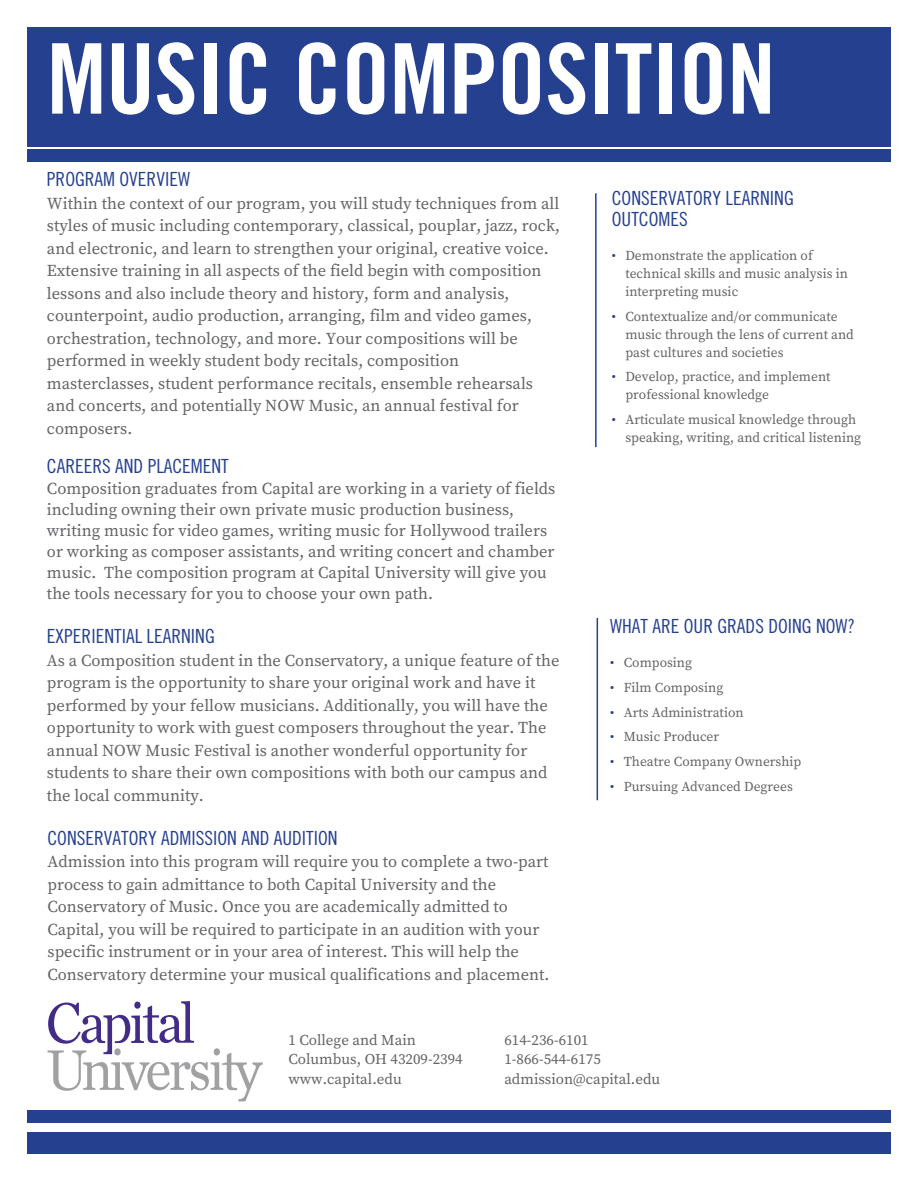
<style>
.page{position:relative;width:918px;height:1188px;background:#fff}
.page>*{position:absolute;margin:0;border:0;box-sizing:border-box;transform-origin:0 0}
.t1{font:97.5px "Trade Gothic LT Std Bd Cn 20";letter-spacing:-.005em;color:#fff}
.t2{font:19.5px/21px "Trade Gothic LT Std Cn 18";color:#25408f}
.t3{font:16.65px/22.5px "Source Serif Variable";color:#636466}
.t4{font:15px "Source Serif Variable";color:#636466}
.t5{font:13.65px/18px "Source Serif Variable";color:#636466}
.s1{color:#25408f}
</style>
<div class="page">
<div style="left:27px;top:27px;width:864px;height:119px;background:#25408f"></div>
<hr style="left:595px;top:193px;width:2px;height:254px;background:#25408f">
<div style="left:27px;top:149px;width:864px;height:13px;background:#25408f"></div>
<div style="left:27px;top:1132px;width:864px;height:21px;background:#25408f"></div>
<div style="left:27px;top:1110px;width:863px;height:13px;background:#25408f"></div>
<svg style="left:48px;top:1001px;width:215px;height:100px"></svg>
<hr style="left:597px;top:618px;width:1px;height:182px;background:#25408f">
<h1 class="t1" style="left:47px;top:20px;width:730px">MUSIC COMPOSITION</h1>
<p class="t2" style="left:47px;top:169px;width:144px">PROGRAM OVERVIEW</p>
<p class="t3" style="left:47px;top:192px;width:515px">Within the context of our program, you will study techniques from all styles of music including contemporary, classical, pouplar, jazz, rock, and electronic, and learn to strengthen your original, creative voice.<br>Extensive training in all aspects of the field begin with composition lessons and also include theory and history, form and analysis, counterpoint, audio production, arranging, film and video games, orchestration, technology, and more. Your compositions will be performed in weekly student body recitals, composition masterclasses, student performance recitals, ensemble rehearsals and concerts, and potentially NOW Music, an annual festival for composers.</p>
<p class="t2" style="left:612px;top:187px;width:183px">CONSERVATORY LEARNING<br>OUTCOMES</p>
<p class="t5" style="left:625px;top:246px;width:224px;text-indent:-14px"><span class="s1">•</span> Demonstrate the application of technical skills and music analysis in interpreting music</p>
<p class="t5" style="left:625px;top:307px;width:230px;text-indent:-14px"><span class="s1">•</span> Contextualize and/or communicate music through the lens of current and past cultures and societies</p>
<p class="t5" style="left:625px;top:368px;width:207px;text-indent:-14px"><span class="s1">•</span> Develop, practice, and implement professional knowledge</p>
<p class="t5" style="left:625px;top:411px;width:237px;text-indent:-14px"><span class="s1">•</span> Articulate musical knowledge through speaking, writing, and critical listening</p>
<p class="t2" style="left:47px;top:455px;width:183px">CAREERS AND PLACEMENT</p>
<p class="t3" style="left:47px;top:478px;width:510px;line-height:21px">Composition graduates from Capital are working in a variety of fields including owning their own private music production business, writing music for video games, writing music for Hollywood trailers or working as composer assistants, and writing concert and chamber music. The composition program at Capital University will give you the tools necessary for you to choose your own path.</p>
<p class="t2" style="left:47px;top:626px;width:169px">EXPERIENTIAL LEARNING</p>
<p class="t3" style="left:47px;top:649px;width:514px">As a Composition student in the Conservatory, a unique feature of the program is the opportunity to share your original work and have it performed by your fellow musicians. Additionally, you will have the opportunity to work with guest composers throughout the year. The annual NOW Music Festival is another wonderful opportunity for students to share their own compositions with both our campus and the local community.</p>
<p class="t2" style="left:48px;top:827px;width:292px">CONSERVATORY ADMISSION AND AUDITION</p>
<p class="t3" style="left:48px;top:850px;width:503px">Admission into this program will require you to complete a two-part process to gain admittance to both Capital University and the Conservatory of Music. Once you are academically admitted to Capital, you will be required to participate in an audition with your specific instrument or in your area of interest. This will help the Conservatory determine your musical qualifications and placement.</p>
<p class="t2" style="left:610px;top:615px;width:246px">WHAT ARE OUR GRADS DOING NOW?</p>
<p class="t5" style="left:610px;top:654px;width:83px"><span class="s1">•</span> Composing</p>
<p class="t5" style="left:610px;top:678px;width:115px"><span class="s1">•</span> Film Composing</p>
<p class="t5" style="left:610px;top:703px;width:135px"><span class="s1">•</span> Arts Administration</p>
<p class="t5" style="left:610px;top:728px;width:110px"><span class="s1">•</span> Music Producer</p>
<p class="t5" style="left:610px;top:753px;width:193px"><span class="s1">•</span> Theatre Company Ownership</p>
<p class="t5" style="left:610px;top:777px;width:184px"><span class="s1">•</span> Pursuing Advanced Degrees</p>
<p class="t4" style="left:288px;top:1030px;width:129px">1 College and Main</p>
<p class="t4" style="left:504px;top:1030px;width:86px">614-236-6101</p>
<p class="t4" style="left:288px;top:1049px;width:176px">Columbus, OH 43209-2394</p>
<p class="t4" style="left:504px;top:1049px;width:98px">1-866-544-6175</p>
<p class="t4" style="left:288px;top:1069px;width:115px">www.capital.edu</p>
<p class="t4" style="left:504px;top:1069px;width:158px">admission@capital.edu</p>
</div>
